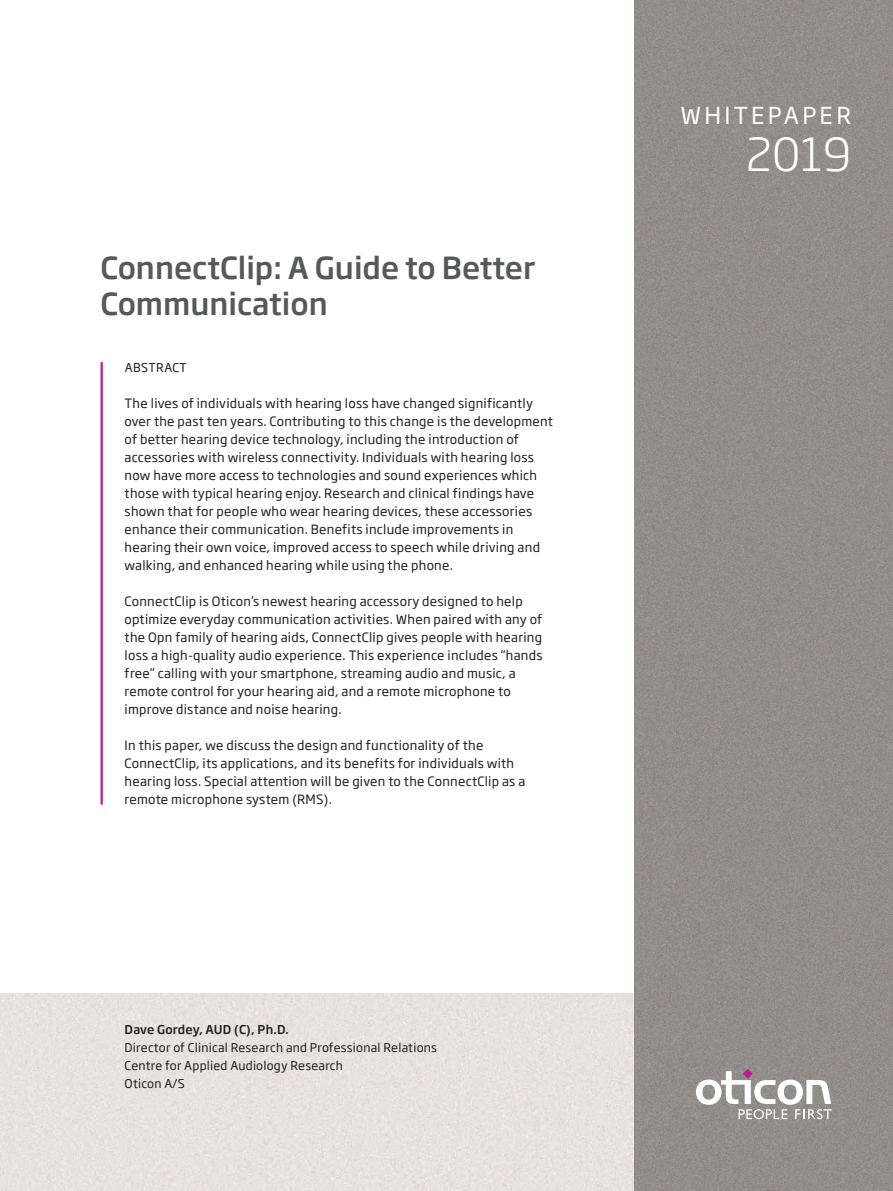
<style>
.page{position:relative;width:893px;height:1191px;background:#fff}
.page>*{position:absolute;margin:0;border:0;box-sizing:border-box;transform-origin:0 0}
.t1{font:300 45px "Soho Gothic Pro";color:#fff}
.t2{font:500 30px/36px "Soho Gothic Pro";color:#57585a}
.t3{font:23.1px "Soho Gothic Pro";letter-spacing:.145em;color:#fff}
.t4{font:12.75px/18px "Soho Gothic Pro";letter-spacing:.02em;color:#231f20}
.t5{font:12px/18px "Soho Gothic Pro";letter-spacing:.02em;color:#231f20}
.t6{font:500 12px "Soho Gothic Pro";letter-spacing:.02em;color:#231f20}
</style>
<div class="page">
<div style="left:0;top:993px;width:634px;height:198px;background:#e6e2de"></div>
<div style="left:634px;top:0;width:259px;height:1191px;background:#918d8a"></div>
<hr style="left:101px;top:362px;width:2px;height:442px;background:#c5168c">
<svg style="left:696px;top:1068px;width:136px;height:51px"></svg>
<h2 class="t2" style="left:101px;top:248px;width:436px">ConnectClip: A Guide to Better<br>Communication</h2>
<p class="t5" style="left:125px;top:358px;width:64px">ABSTRACT</p>
<p class="t4" style="left:125px;top:394px;width:430px">The lives of individuals with hearing loss have changed significantly over the past ten years. Contributing to this change is the development of better hearing device technology, including the introduction of accessories with wireless connectivity. Individuals with hearing loss now have more access to technologies and sound experiences which those with typical hearing enjoy. Research and clinical findings have shown that for people who wear hearing devices, these accessories enhance their communication. Benefits include improvements in hearing their own voice, improved access to speech while driving and walking, and enhanced hearing while using the phone.</p>
<p class="t4" style="left:125px;top:592px;width:419px">ConnectClip is Oticon’s newest hearing accessory designed to help optimize everyday communication activities. When paired with any of the Opn family of hearing aids, ConnectClip gives people with hearing loss a high-quality audio experience. This experience includes “hands free” calling with your smartphone, streaming audio and music, a remote control for your hearing aid, and a remote microphone to improve distance and noise hearing.</p>
<p class="t4" style="left:125px;top:736px;width:402px">In this paper, we discuss the design and functionality of the ConnectClip, its applications, and its benefits for individuals with hearing loss. Special attention will be given to the ConnectClip as a remote microphone system (RMS).</p>
<p class="t6" style="left:125px;top:1020px;width:166px">Dave Gordey, AUD (C), Ph.D.</p>
<p class="t5" style="left:125px;top:1037px;width:314px">Director of Clinical Research and Professional Relations<br>Centre for Applied Audiology Research<br>Oticon A/S</p>
<h3 class="t3" style="left:680px;top:98px;width:172px">WHITEPAPER</h3>
<h1 class="t1" style="left:746px;top:119px;width:107px">2019</h1>
</div>
